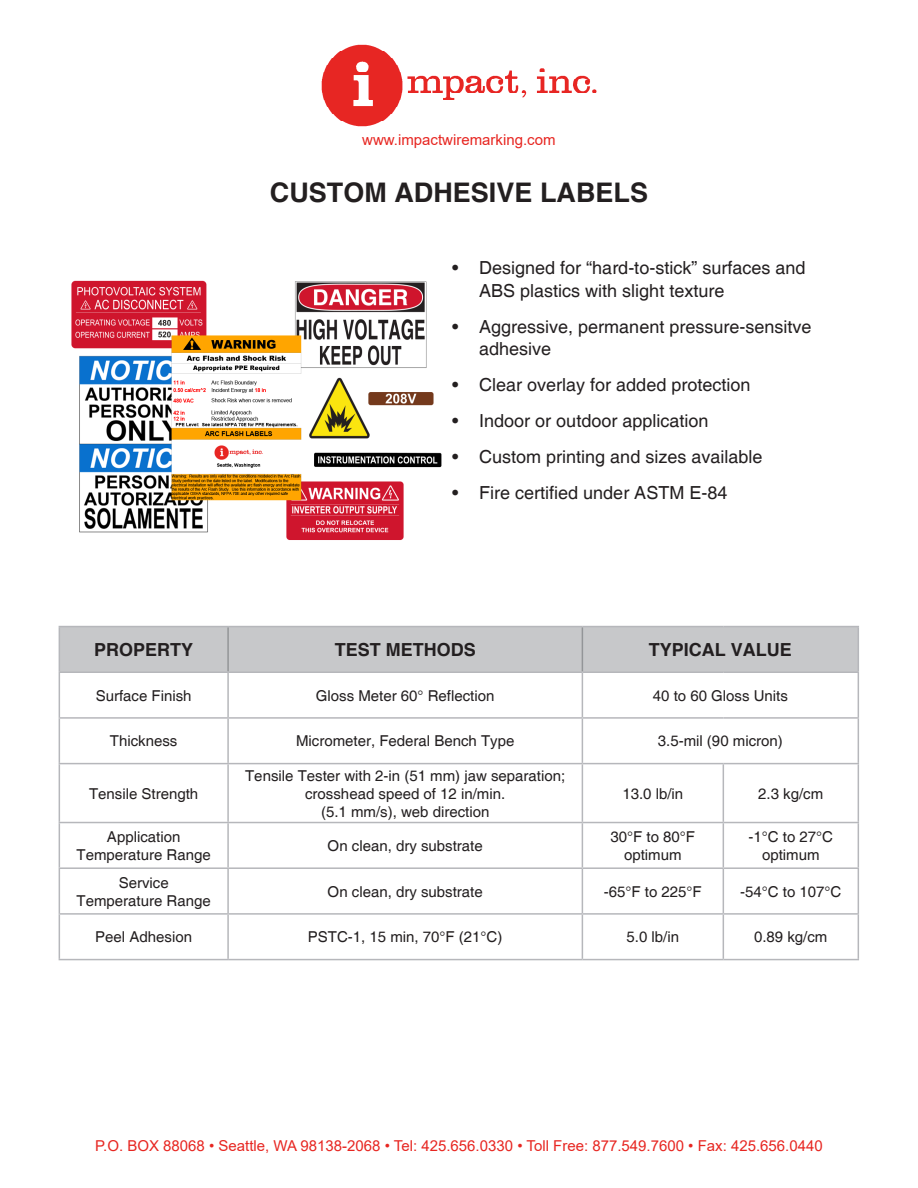
<style>
.page{position:relative;width:918px;height:1188px;background:#fff}
.page>*{position:absolute;margin:0;border:0;box-sizing:border-box;transform-origin:0 0}
.t1{font:700 27px "Helvetica";color:#231f20}
.t2{font:18px/22.5px "Helvetica";color:#231f20}
.t3{font:700 18px "Helvetica";color:#231f20}
.t4{font:15px/18px "Helvetica";color:#231f20;text-align:center}
.t5{font:15px "Arial";color:#e72621}
</style>
<div class="page">
<img style="left:321px;top:45px;width:276px;height:82px">
<div style="left:60px;top:627px;width:798px;height:44px;background:#c7c8ca"></div>
<hr style="left:59px;top:673px;width:1px;height:44px;background:#b6b7bb">
<hr style="left:227px;top:673px;width:2px;height:44px;background:#b6b7bb">
<hr style="left:582px;top:673px;width:1px;height:44px;background:#b6b7bb">
<hr style="left:858px;top:673px;width:1px;height:44px;background:#b6b7bb">
<hr style="left:59px;top:717px;width:169px;height:2px;background:#b6b7bb">
<hr style="left:59px;top:719px;width:1px;height:44px;background:#b6b7bb">
<hr style="left:228px;top:717px;width:354px;height:2px;background:#b6b7bb">
<hr style="left:227px;top:719px;width:2px;height:44px;background:#b6b7bb">
<hr style="left:582px;top:717px;width:141px;height:2px;background:#b6b7bb">
<hr style="left:582px;top:719px;width:1px;height:44px;background:#b6b7bb">
<hr style="left:723px;top:717px;width:136px;height:2px;background:#b6b7bb">
<hr style="left:858px;top:719px;width:1px;height:44px;background:#b6b7bb">
<hr style="left:59px;top:763px;width:169px;height:1px;background:#b6b7bb">
<hr style="left:59px;top:764px;width:1px;height:58px;background:#b6b7bb">
<hr style="left:228px;top:763px;width:354px;height:1px;background:#b6b7bb">
<hr style="left:227px;top:764px;width:2px;height:58px;background:#b6b7bb">
<hr style="left:582px;top:763px;width:141px;height:1px;background:#b6b7bb">
<hr style="left:582px;top:764px;width:1px;height:58px;background:#b6b7bb">
<hr style="left:723px;top:763px;width:136px;height:1px;background:#b6b7bb">
<hr style="left:723px;top:764px;width:1px;height:58px;background:#b6b7bb">
<hr style="left:858px;top:764px;width:1px;height:58px;background:#b6b7bb">
<hr style="left:59px;top:822px;width:169px;height:1px;background:#b6b7bb">
<hr style="left:59px;top:823px;width:1px;height:44px;background:#b6b7bb">
<hr style="left:228px;top:822px;width:354px;height:1px;background:#b6b7bb">
<hr style="left:227px;top:823px;width:2px;height:44px;background:#b6b7bb">
<hr style="left:582px;top:822px;width:141px;height:1px;background:#b6b7bb">
<hr style="left:582px;top:823px;width:1px;height:44px;background:#b6b7bb">
<hr style="left:723px;top:822px;width:136px;height:1px;background:#b6b7bb">
<hr style="left:723px;top:823px;width:1px;height:44px;background:#b6b7bb">
<hr style="left:858px;top:823px;width:1px;height:44px;background:#b6b7bb">
<hr style="left:59px;top:867px;width:169px;height:2px;background:#b6b7bb">
<hr style="left:59px;top:869px;width:1px;height:44px;background:#b6b7bb">
<hr style="left:228px;top:867px;width:354px;height:2px;background:#b6b7bb">
<hr style="left:227px;top:869px;width:2px;height:44px;background:#b6b7bb">
<hr style="left:582px;top:867px;width:141px;height:2px;background:#b6b7bb">
<hr style="left:582px;top:869px;width:1px;height:44px;background:#b6b7bb">
<hr style="left:723px;top:867px;width:136px;height:2px;background:#b6b7bb">
<hr style="left:723px;top:869px;width:1px;height:44px;background:#b6b7bb">
<hr style="left:858px;top:869px;width:1px;height:44px;background:#b6b7bb">
<hr style="left:59px;top:913px;width:169px;height:2px;background:#b6b7bb">
<hr style="left:59px;top:915px;width:1px;height:44px;background:#b6b7bb">
<hr style="left:228px;top:913px;width:354px;height:2px;background:#b6b7bb">
<hr style="left:227px;top:915px;width:2px;height:44px;background:#b6b7bb">
<hr style="left:582px;top:913px;width:141px;height:2px;background:#b6b7bb">
<hr style="left:582px;top:915px;width:1px;height:44px;background:#b6b7bb">
<hr style="left:723px;top:913px;width:136px;height:2px;background:#b6b7bb">
<hr style="left:723px;top:915px;width:1px;height:44px;background:#b6b7bb">
<hr style="left:858px;top:915px;width:1px;height:44px;background:#b6b7bb">
<hr style="left:59px;top:959px;width:169px;height:1px;background:#b6b7bb">
<hr style="left:228px;top:959px;width:354px;height:1px;background:#b6b7bb">
<hr style="left:582px;top:959px;width:141px;height:1px;background:#b6b7bb">
<hr style="left:723px;top:959px;width:136px;height:1px;background:#b6b7bb">
<hr style="left:227px;top:627px;width:2px;height:44px;background:#939598">
<hr style="left:582px;top:627px;width:1px;height:44px;background:#939598">
<hr style="left:59px;top:626px;width:169px;height:1px;background:#b6b7bb">
<hr style="left:59px;top:627px;width:1px;height:44px;background:#b6b7bb">
<hr style="left:228px;top:626px;width:354px;height:1px;background:#b6b7bb">
<hr style="left:582px;top:626px;width:141px;height:1px;background:#b6b7bb">
<hr style="left:723px;top:626px;width:136px;height:1px;background:#b6b7bb">
<hr style="left:858px;top:627px;width:1px;height:44px;background:#b6b7bb">
<hr style="left:59px;top:671px;width:169px;height:2px;background:#b6b7bb">
<hr style="left:228px;top:671px;width:354px;height:2px;background:#b6b7bb">
<hr style="left:582px;top:671px;width:141px;height:2px;background:#b6b7bb">
<hr style="left:723px;top:671px;width:136px;height:2px;background:#b6b7bb">
<img style="left:71px;top:280px;width:371px;height:260px">
<p class="t5" style="left:362px;top:130px;width:195px">www.impactwiremarking.com</p>
<h1 class="t1" style="left:270px;top:176px;width:380px">CUSTOM ADHESIVE LABELS</h1>
<p class="t2" style="left:479px;top:257px;width:328px;text-indent:-27px">• Designed for “hard-to-stick” surfaces and<br>ABS plastics with slight texture</p>
<p class="t2" style="left:479px;top:316px;width:334px;text-indent:-27px">• Aggressive, permanent pressure-sensitve adhesive</p>
<p class="t2" style="left:452px;top:374px;width:300px">• Clear overlay for added protection</p>
<p class="t2" style="left:452px;top:410px;width:258px">• Indoor or outdoor application</p>
<p class="t2" style="left:452px;top:446px;width:312px">• Custom printing and sizes available</p>
<p class="t2" style="left:452px;top:482px;width:277px">• Fire certified under ASTM E-84</p>
<p class="t3" style="left:94px;top:639px;width:101px">PROPERTY</p>
<p class="t3" style="left:335px;top:639px;width:143px">TEST METHODS</p>
<p class="t3" style="left:649px;top:639px;width:145px">TYPICAL VALUE</p>
<p class="t4" style="left:96px;top:687px;width:97px">Surface Finish</p>
<p class="t4" style="left:316px;top:687px;width:180px">Gloss Meter 60° Reflection</p>
<p class="t4" style="left:653px;top:687px;width:137px">40 to 60 Gloss Units</p>
<p class="t4" style="left:110px;top:733px;width:69px">Thickness</p>
<p class="t4" style="left:296px;top:733px;width:220px">Micrometer, Federal Bench Type</p>
<p class="t4" style="left:658px;top:733px;width:127px">3.5-mil (90 micron)</p>
<p class="t4" style="left:89px;top:785px;width:111px">Tensile Strength</p>
<p class="t4" style="left:245px;top:767px;width:322px">Tensile Tester with 2-in (51 mm) jaw separation; crosshead speed of 12 in/min.<br>(5.1 mm/s), web direction</p>
<p class="t4" style="left:622px;top:785px;width:62px">13.0 lb/in</p>
<p class="t4" style="left:758px;top:785px;width:67px">2.3 kg/cm</p>
<p class="t4" style="left:77px;top:828px;width:136px">Application<br>Temperature Range</p>
<p class="t4" style="left:328px;top:837px;width:157px">On clean, dry substrate</p>
<p class="t4" style="left:611px;top:828px;width:86px">30°F to 80°F optimum</p>
<p class="t4" style="left:749px;top:828px;width:86px">-1°C to 27°C optimum</p>
<p class="t4" style="left:77px;top:874px;width:136px">Service<br>Temperature Range</p>
<p class="t4" style="left:328px;top:883px;width:157px">On clean, dry substrate</p>
<p class="t4" style="left:604px;top:883px;width:99px">-65°F to 225°F</p>
<p class="t4" style="left:740px;top:883px;width:103px">-54°C to 107°C</p>
<p class="t4" style="left:95px;top:929px;width:98px">Peel Adhesion</p>
<p class="t4" style="left:308px;top:929px;width:196px">PSTC-1, 15 min, 70°F (21°C)</p>
<p class="t4" style="left:627px;top:929px;width:54px">5.0 lb/in</p>
<p class="t4" style="left:754px;top:929px;width:75px">0.89 kg/cm</p>
<p class="t5" style="left:95px;top:1135px;width:729px">P.O. BOX 88068 • Seattle, WA 98138-2068 • Tel: 425.656.0330 • Toll Free: 877.549.7600 • Fax: 425.656.0440</p>
</div>
